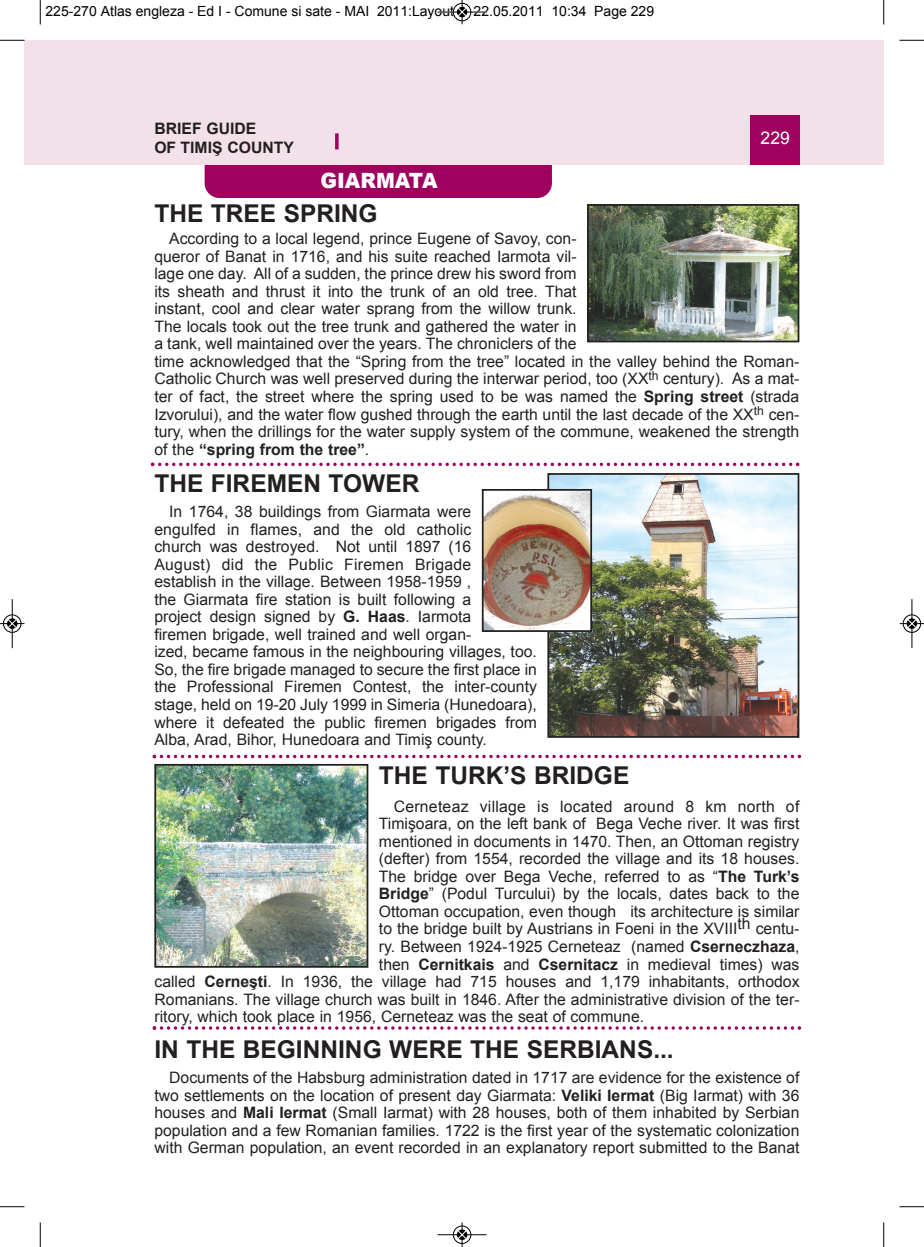
<style>
.page{position:relative;width:924px;height:1247px;background:#fff}
.page>*{position:absolute;margin:0;border:0;box-sizing:border-box;transform-origin:0 0}
.t1{font:700 24.5px "Arial";color:#231f20}
.t2{font:900 21px "Arial";color:#fff;scale:.95 1}
.t3{font:17.5px "Arial";color:#fff}
.t4{font:15.75px/17.5px "Arial";color:#231f20}
.t5{font:700 15.75px/18.9px "Arial";color:#231f20}
.t6{font:14px "Arial";color:#000}
.s1{font-weight:700}
</style>
<div class="page">
<div style="left:24px;top:40px;width:16px;height:124px;background:#f3e1e9"></div>
<div style="left:205px;top:135px;width:347px;height:63px;background:#9e015e;border-radius:15px"></div>
<div style="left:40px;top:40px;width:844px;height:124px;background:#f3e1e9"></div>
<div style="left:750px;top:115px;width:50px;height:49px;background:#9e015e"></div>
<svg style="left:335px;top:133px;width:4px;height:16px"></svg>
<img style="left:590px;top:207px;width:206px;height:132px">
<div style="left:587px;top:204px;width:212px;height:138px;border:2px solid #231f20"></div>
<img style="left:550px;top:476px;width:246px;height:258px">
<div style="left:547px;top:473px;width:252px;height:264px;border:2px solid #231f20"></div>
<img style="left:157px;top:766px;width:208px;height:198px">
<div style="left:154px;top:763px;width:214px;height:204px;border:2px solid #231f20"></div>
<img style="left:485px;top:492px;width:104px;height:137px">
<div style="left:482px;top:489px;width:110px;height:143px;border:2px solid #231f20"></div>
<svg style="left:151px;top:462px;width:648px;height:4px"></svg>
<svg style="left:153px;top:754px;width:648px;height:4px"></svg>
<svg style="left:153px;top:1026px;width:648px;height:3px"></svg>
<svg style="left:40px;top:0;width:1px;height:24px"></svg>
<svg style="left:0;top:40px;width:24px;height:1px"></svg>
<svg style="left:883px;top:0;width:1px;height:24px"></svg>
<svg style="left:899px;top:40px;width:25px;height:1px"></svg>
<svg style="left:40px;top:1222px;width:1px;height:24px"></svg>
<svg style="left:0;top:1206px;width:24px;height:1px"></svg>
<svg style="left:883px;top:1222px;width:1px;height:24px"></svg>
<svg style="left:899px;top:1206px;width:25px;height:1px"></svg>
<hr style="left:438px;top:12px;width:48px;height:1px;background:#000">
<div style="left:453px;top:3px;width:18px;height:18px;border:1px solid #000;border-radius:50%"></div>
<svg style="left:458px;top:0;width:8px;height:24px"></svg>
<hr style="left:438px;top:1234px;width:48px;height:1px;background:#000">
<div style="left:453px;top:1225px;width:18px;height:18px;border:1px solid #000;border-radius:50%"></div>
<svg style="left:458px;top:1222px;width:8px;height:24px"></svg>
<div style="left:3px;top:614px;width:19px;height:19px;border:1px solid #fff;border-radius:50%"></div>
<hr style="left:12px;top:599px;width:1px;height:49px;background:#000">
<div style="left:3px;top:614px;width:18px;height:18px;border:1px solid #000;border-radius:50%"></div>
<svg style="left:0;top:619px;width:24px;height:9px"></svg>
<div style="left:902px;top:614px;width:19px;height:19px;border:1px solid #fff;border-radius:50%"></div>
<hr style="left:911px;top:599px;width:1px;height:49px;background:#000">
<div style="left:903px;top:614px;width:18px;height:18px;border:1px solid #000;border-radius:50%"></div>
<svg style="left:900px;top:619px;width:24px;height:9px"></svg>
<p class="t6" style="left:46px;top:3px;width:610px">225-270 Atlas engleza - Ed I - Comune si sate - MAI 2011:Layout 1 22.05.2011 10:34 Page 229</p>
<p class="t5" style="left:154px;top:119px;width:141px">BRIEF GUIDE<br>OF TIMIŞ COUNTY</p>
<p class="t3" style="left:760px;top:128px;width:31px">229</p>
<h2 class="t2" style="left:321px;top:165px;width:125px">GIARMATA</h2>
<h1 class="t1" style="left:154px;top:200px;width:225px">THE TREE SPRING</h1>
<p class="t4" style="left:154px;top:230px;width:646px;text-indent:15px">According to a local legend, prince Eugene of Savoy, con-<br>queror of Banat in 1716, and his suite reached Iarmota vil-<br>lage one day. All of a sudden, the prince drew his sword from<br>its sheath and thrust it into the trunk of an old tree. That<br>instant, cool and clear water sprang from the willow trunk.<br>The locals took out the tree trunk and gathered the water in<br>a tank, well maintained over the years. The chroniclers of the<br>time acknowledged that the “Spring from the tree” located in the valley behind the Roman-Catholic Church was well preserved during the interwar period, too (XX<sup>th</sup> century). As a mat&shy;ter of fact, the street where the spring used to be was named the <span class="s1">Spring street</span> (strada Izvorului), and the water flow gushed through the earth until the last decade of the XX<sup>th</sup> cen&shy;tury, when the drillings for the water supply system of the commune, weakened the strength of the <span class="s1">“spring from the tree”</span>.</p>
<h1 class="t1" style="left:154px;top:470px;width:266px">THE FIREMEN TOWER</h1>
<p class="t4" style="left:154px;top:503px;width:384px;text-indent:15px">In 1764, 38 buildings from Giarmata were<br>engulfed in flames, and the old catholic<br>church was destroyed. Not until 1897 (16<br>August) did the Public Firemen Brigade establish in the village. Between 1958-1959 ,<br>the Giarmata fire station is built following a<br>project design signed by <span class="s1">G. Haas</span>. Iarmota<br>firemen brigade, well trained and well organ-<br>ized, became famous in the neighbouring villages, too.<br>So, the fire brigade managed to secure the first place in the Professional Firemen Contest, the inter-county stage, held on 19-20 July 1999 in Simeria (Hunedoara), where it defeated the public firemen brigades from Alba, Arad, Bihor, Hunedoara and Timiş county.</p>
<h1 class="t1" style="left:379px;top:762px;width:252px">THE TURK’S BRIDGE</h1>
<p class="t4" style="left:394px;top:797px;width:407px">Cerneteaz village is located around 8 km north of</p>
<p class="t4" style="left:379px;top:815px;width:422px">Timişoara, on the left bank of Bega Veche river. It was first</p>
<p class="t4" style="left:379px;top:832px;width:422px">mentioned in documents in 1470. Then, an Ottoman registry</p>
<p class="t4" style="left:379px;top:850px;width:422px">(defter) from 1554, recorded the village and its 18 houses.</p>
<p class="t4" style="left:379px;top:867px;width:422px">The bridge over Bega Veche, referred to as “<span class="s1">The Turk’s</span></p>
<p class="t4" style="left:379px;top:885px;width:422px"><span class="s1">Bridge</span>” (Podul Turcului) by the locals, dates back to the</p>
<p class="t4" style="left:379px;top:902px;width:422px">Ottoman occupation, even though its architecture is similar</p>
<p class="t4" style="left:379px;top:920px;width:422px">to the bridge built by Austrians in Foeni in the XVIIIth centu-</p>
<p class="t4" style="left:379px;top:937px;width:422px">ry. Between 1924-1925 Cerneteaz (named <span class="s1">Cserneczhaza</span>,</p>
<p class="t4" style="left:379px;top:955px;width:422px">then <span class="s1">Cernitkais</span> and <span class="s1">Csernitacz</span> in medieval times) was</p>
<p class="t4" style="left:154px;top:972px;width:646px">called <span class="s1">Cerneşti</span>. In 1936, the village had 715 houses and 1,179 inhabitants, orthodox</p>
<p class="t4" style="left:155px;top:990px;width:646px">Romanians. The village church was built in 1846. After the administrative division of the ter-</p>
<p class="t4" style="left:155px;top:1007px;width:491px">ritory, which took place in 1956, Cerneteaz was the seat of commune.</p>
<h1 class="t1" style="left:154px;top:1035px;width:521px">IN THE BEGINNING WERE THE SERBIANS...</h1>
<p class="t4" style="left:154px;top:1068px;width:646px;text-align:justify;text-indent:15px">Documents of the Habsburg administration dated in 1717 are evidence for the existence of two settlements on the location of present day Giarmata: <span class="s1">Veliki Iermat</span> (Big Iarmat) with 36 houses and <span class="s1">Mali Iermat</span> (Small Iarmat) with 28 houses, both of them inhabited by Serbian population and a few Romanian families. 1722 is the first year of the systematic colonization with German population, an event recorded in an explanatory report submitted to the Banat</p>
</div>
